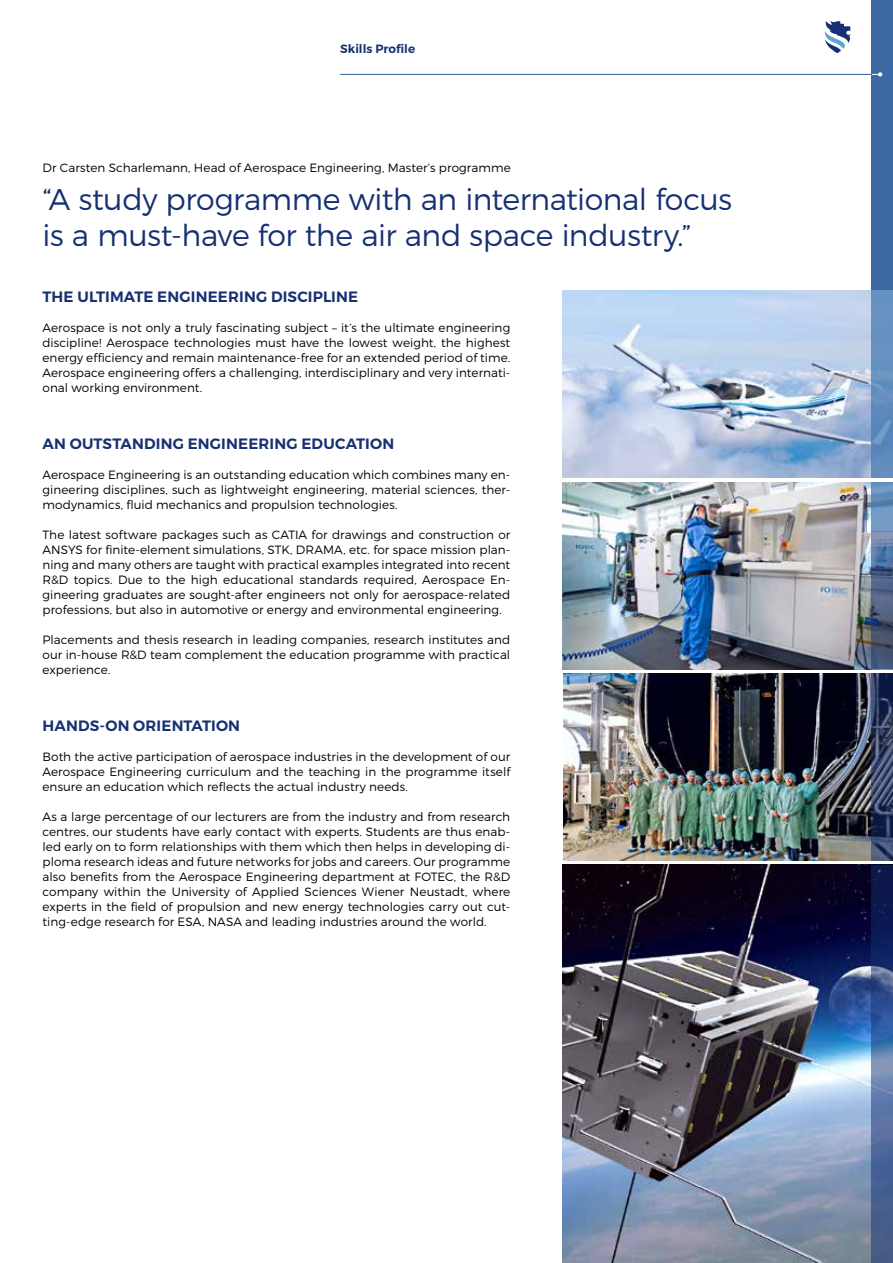
<style>
.page{position:relative;width:893px;height:1263px;background:#fff}
.page>*{position:absolute;margin:0;border:0;box-sizing:border-box;transform-origin:0 0}
.t1{font:300 30px/36px "Montserrat";letter-spacing:-.015em;color:#163072}
.t2{font:600 15px "Montserrat";letter-spacing:.01em;color:#163072}
.t3{font:300 12px/15px "Montserrat";letter-spacing:.005em;color:#000;text-align:justify}
.t4{font:600 12px "Montserrat";letter-spacing:.005em;color:#163072}
</style>
<div class="page">
<div style="left:872px;top:0;width:21px;height:291px;background:#3b69a4"></div>
<hr style="left:340px;top:74px;width:532px;height:1px;background:#61a4d7">
<svg style="left:872px;top:72px;width:10px;height:5px"></svg>
<svg style="left:825px;top:21px;width:25px;height:32px"></svg>
<img style="left:562px;top:482px;width:310px;height:187px">
<img style="left:563px;top:674px;width:309px;height:187px">
<img style="left:562px;top:865px;width:310px;height:398px">
<img style="left:562px;top:291px;width:310px;height:187px">
<svg style="left:872px;top:531px;width:21px;height:138px;background:#4e6185"></svg>
<svg style="left:872px;top:674px;width:21px;height:187px;background:#323f63"></svg>
<svg style="left:872px;top:865px;width:21px;height:398px;background:#3c5488"></svg>
<svg style="left:872px;top:291px;width:21px;height:187px;background:#638ebe"></svg>
<svg style="left:872px;top:482px;width:21px;height:49px"></svg>
<p class="t4" style="left:340px;top:41px;width:77px">Skills Profile</p>
<p class="t3" style="left:43px;top:160px;width:470px">Dr Carsten Scharlemann, Head of Aerospace Engineering, Master‘s programme</p>
<h1 class="t1" style="left:43px;top:181px;width:691px">“A study programme with an international focus is a must-have for the air and space industry.”</h1>
<p class="t2" style="left:43px;top:287px;width:317px">THE ULTIMATE ENGINEERING DISCIPLINE</p>
<p class="t3" style="left:43px;top:320px;width:469px">Aerospace is not only a truly fascinating subject – it’s the ultimate engineering discipline! Aerospace technologies must have the lowest weight, the highest energy efficiency and remain maintenance-free for an extended period of time.<br>Aerospace engineering offers a challenging, interdisciplinary and very internati&shy;onal working environment.</p>
<p class="t2" style="left:43px;top:434px;width:353px">AN OUTSTANDING ENGINEERING EDUCATION</p>
<p class="t3" style="left:43px;top:467px;width:469px">Aerospace Engineering is an outstanding education which combines many en&shy;gineering disciplines, such as lightweight engineering, material sciences, ther&shy;modynamics, fluid mechanics and propulsion technologies.</p>
<p class="t3" style="left:43px;top:527px;width:469px">The latest software packages such as CATIA for drawings and construction or ANSYS for finite-element simulations, STK, DRAMA, etc. for space mission plan&shy;ning and many others are taught with practical examples integrated into recent R&amp;D topics. Due to the high educational standards required, Aerospace En&shy;gineering graduates are sought-after engineers not only for aerospace-related professions, but also in automotive or energy and environmental engineering.</p>
<p class="t3" style="left:43px;top:632px;width:469px">Placements and thesis research in leading companies, research institutes and our in-house R&amp;D team complement the education programme with practical experience.</p>
<p class="t2" style="left:43px;top:716px;width:199px">HANDS-ON ORIENTATION</p>
<p class="t3" style="left:43px;top:749px;width:469px">Both the active participation of aerospace industries in the development of our Aerospace Engineering curriculum and the teaching in the programme itself ensure an education which reflects the actual industry needs.</p>
<p class="t3" style="left:43px;top:809px;width:469px">As a large percentage of our lecturers are from the industry and from research centres, our students have early contact with experts. Students are thus enab&shy;led early on to form relationships with them which then helps in developing di&shy;ploma research ideas and future networks for jobs and careers. Our programme also benefits from the Aerospace Engineering department at FOTEC, the R&amp;D company within the University of Applied Sciences Wiener Neustadt, where experts in the field of propulsion and new energy technologies carry out cut&shy;ting-edge research for ESA, NASA and leading industries around the world.</p>
</div>
